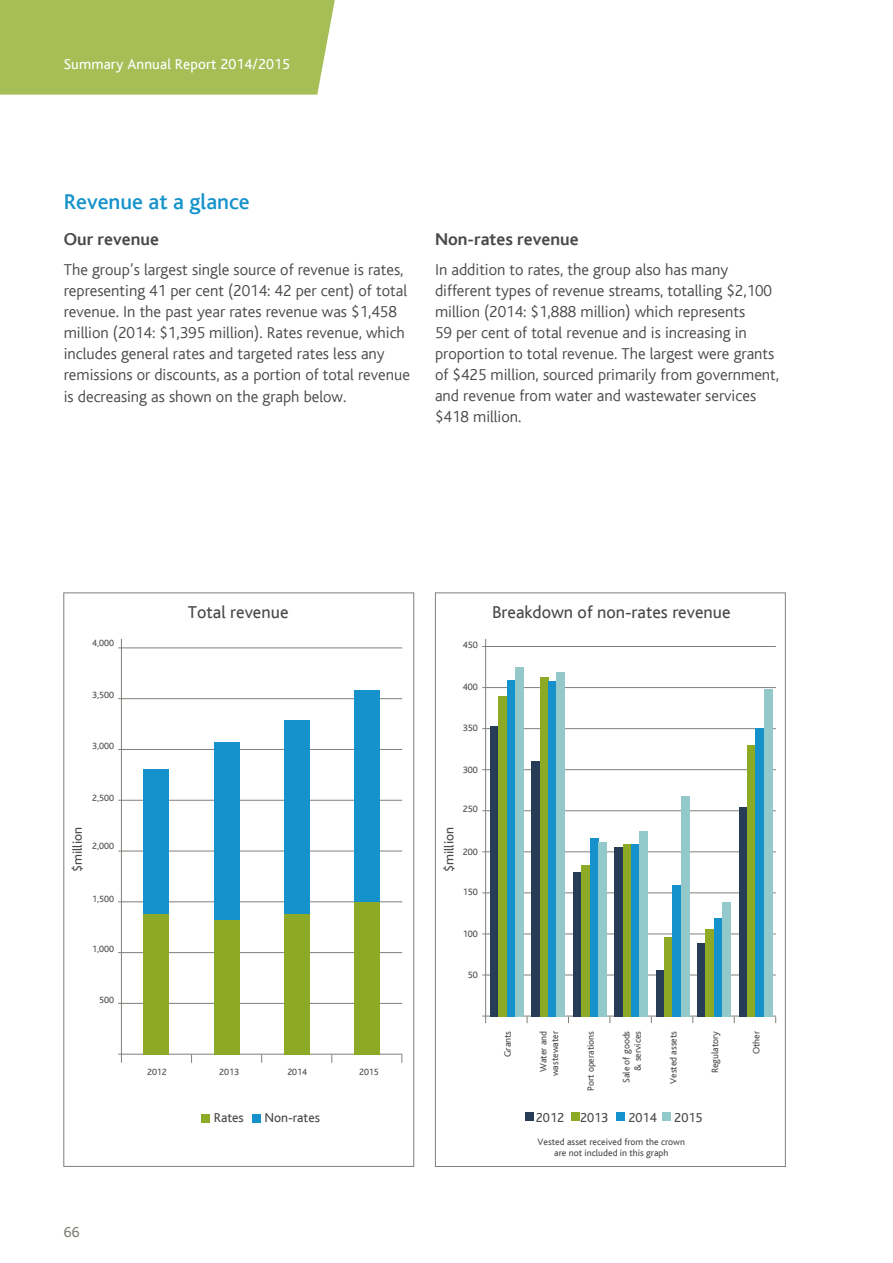
<style>
.page{position:relative;width:893px;height:1263px;background:#fff}
.page>*{position:absolute;margin:0;border:0;box-sizing:border-box;transform-origin:0 0}
.BC4623_Article_Headi{font:500 22.5px "AC Bliss";color:#1592cb}
.H1_Graph{font:18px "AC Bliss";color:#4a4a49}
.BC4623_Article_Sub-h{font:700 18px "AC Bliss";color:#4a4a49}
.BC4623_Body_Copy_85{font:300 16.5px/21px "AC Bliss";color:#4a4a49}
.t1{font:15px "AC Bliss";letter-spacing:.01em;color:#fff}
.t2{font:15px "AC Bliss";color:#7d8179}
.H2_Graph{font:13.5px "AC Bliss";color:#4a4a49}
.H2_Graph-2{font:9.6px/11.6px "AC Bliss";color:#4a4a49;text-align:center}
.t3{font:9.45px "AC Bliss";color:#4a4a49}
</style>
<div class="page">
<div style="left:0;top:0;width:335px;height:95px;background:#a5be55"></div>
<div style="left:202px;top:1114px;width:8px;height:8px;background:#8daa26"></div>
<div style="left:252px;top:1114px;width:8px;height:8px;background:#1592cb"></div>
<hr style="left:118px;top:647px;width:284px;height:1px;background:#7d8179">
<hr style="left:118px;top:698px;width:284px;height:1px;background:#7d8179">
<hr style="left:118px;top:749px;width:284px;height:1px;background:#7d8179">
<hr style="left:118px;top:800px;width:284px;height:1px;background:#7d8179">
<hr style="left:118px;top:851px;width:284px;height:1px;background:#7d8179">
<hr style="left:118px;top:901px;width:284px;height:1px;background:#7d8179">
<hr style="left:118px;top:952px;width:284px;height:1px;background:#7d8179">
<hr style="left:118px;top:1003px;width:284px;height:1px;background:#7d8179">
<hr style="left:118px;top:1054px;width:284px;height:1px;background:#7d8179">
<div style="left:144px;top:769px;width:25px;height:285px;background:#1592cb"></div>
<div style="left:214px;top:742px;width:25px;height:312px;background:#1592cb"></div>
<div style="left:284px;top:720px;width:26px;height:334px;background:#1592cb"></div>
<div style="left:354px;top:690px;width:26px;height:364px;background:#1592cb"></div>
<hr style="left:121px;top:639px;width:1px;height:424px;background:#7d8179">
<div style="left:144px;top:914px;width:25px;height:140px;background:#8daa26"></div>
<div style="left:214px;top:920px;width:25px;height:134px;background:#8daa26"></div>
<div style="left:284px;top:914px;width:26px;height:140px;background:#8daa26"></div>
<div style="left:354px;top:902px;width:26px;height:152px;background:#8daa26"></div>
<hr style="left:482px;top:687px;width:294px;height:1px;background:#7d8179">
<hr style="left:482px;top:646px;width:294px;height:1px;background:#7d8179">
<hr style="left:482px;top:728px;width:294px;height:1px;background:#7d8179">
<hr style="left:482px;top:769px;width:294px;height:1px;background:#7d8179">
<hr style="left:482px;top:810px;width:294px;height:1px;background:#7d8179">
<hr style="left:482px;top:851px;width:294px;height:1px;background:#7d8179">
<hr style="left:482px;top:892px;width:294px;height:1px;background:#7d8179">
<hr style="left:482px;top:933px;width:294px;height:1px;background:#7d8179">
<hr style="left:482px;top:975px;width:294px;height:1px;background:#7d8179">
<hr style="left:482px;top:1016px;width:294px;height:1px;background:#7d8179">
<hr style="left:485px;top:639px;width:1px;height:384px;background:#7d8179">
<div style="left:490px;top:726px;width:9px;height:290px;background:#273c57"></div>
<div style="left:499px;top:696px;width:8px;height:320px;background:#8daa26"></div>
<div style="left:507px;top:680px;width:8px;height:336px;background:#1592cb"></div>
<div style="left:515px;top:667px;width:9px;height:349px;background:#93c9ca"></div>
<div style="left:532px;top:761px;width:8px;height:255px;background:#273c57"></div>
<div style="left:540px;top:677px;width:8px;height:339px;background:#8daa26"></div>
<div style="left:548px;top:681px;width:9px;height:335px;background:#1592cb"></div>
<div style="left:557px;top:672px;width:8px;height:344px;background:#93c9ca"></div>
<div style="left:573px;top:872px;width:8px;height:144px;background:#273c57"></div>
<div style="left:581px;top:865px;width:9px;height:151px;background:#8daa26"></div>
<div style="left:590px;top:838px;width:8px;height:178px;background:#1592cb"></div>
<div style="left:598px;top:842px;width:9px;height:174px;background:#93c9ca"></div>
<div style="left:615px;top:847px;width:8px;height:169px;background:#273c57"></div>
<div style="left:623px;top:844px;width:8px;height:172px;background:#8daa26"></div>
<div style="left:631px;top:844px;width:9px;height:172px;background:#1592cb"></div>
<div style="left:640px;top:831px;width:8px;height:185px;background:#93c9ca"></div>
<div style="left:656px;top:970px;width:8px;height:46px;background:#273c57"></div>
<div style="left:664px;top:937px;width:9px;height:79px;background:#8daa26"></div>
<div style="left:673px;top:885px;width:8px;height:131px;background:#1592cb"></div>
<div style="left:681px;top:796px;width:8px;height:220px;background:#93c9ca"></div>
<div style="left:697px;top:943px;width:9px;height:73px;background:#273c57"></div>
<div style="left:706px;top:929px;width:8px;height:87px;background:#8daa26"></div>
<div style="left:714px;top:918px;width:8px;height:98px;background:#1592cb"></div>
<div style="left:722px;top:902px;width:9px;height:114px;background:#93c9ca"></div>
<div style="left:739px;top:806px;width:8px;height:210px;background:#273c57"></div>
<div style="left:747px;top:745px;width:9px;height:271px;background:#8daa26"></div>
<div style="left:756px;top:728px;width:8px;height:288px;background:#1592cb"></div>
<div style="left:764px;top:689px;width:8px;height:327px;background:#93c9ca"></div>
<div style="left:525px;top:1113px;width:8px;height:8px;background:#273c57"></div>
<div style="left:571px;top:1113px;width:8px;height:8px;background:#8daa26"></div>
<div style="left:617px;top:1113px;width:8px;height:8px;background:#1592cb"></div>
<div style="left:663px;top:1113px;width:8px;height:8px;background:#93c9ca"></div>
<p class="t1" style="left:64px;top:56px;width:228px">Summary Annual Report 2014/2015</p>
<p class="BC4623_Article_Headi" style="left:64px;top:190px;width:188px">Revenue at a glance</p>
<p class="BC4623_Article_Sub-h" style="left:64px;top:230px;width:97px">Our revenue</p>
<p class="BC4623_Body_Copy_85" style="left:64px;top:259px;width:348px">The group’s largest single source of revenue is rates, representing 41 per cent (2014: 42 per cent) of total revenue. In the past year rates revenue was $1,458 million (2014: $1,395 million). Rates revenue, which includes general rates and targeted rates less any remissions or discounts, as a portion of total revenue</p>
<p class="BC4623_Body_Copy_85" style="left:64px;top:386px;width:284px">is decreasing as shown on the graph below.</p>
<p class="BC4623_Article_Sub-h" style="left:435px;top:230px;width:145px">Non-rates revenue</p>
<p class="BC4623_Body_Copy_85" style="left:435px;top:259px;width:346px">In addition to rates, the group also has many different types of revenue streams, totalling $2,100 million (2014: $1,888 million) which represents<br>59 per cent of total revenue and is increasing in proportion to total revenue. The largest were grants of $425 million, sourced primarily from government, and revenue from water and wastewater services $418 million.</p>
<p class="t3" style="left:92px;top:638px;width:23px">4,000</p>
<p class="t3" style="left:92px;top:690px;width:23px">3,500</p>
<p class="t3" style="left:92px;top:741px;width:23px">3,000</p>
<p class="t3" style="left:92px;top:793px;width:23px">2,500</p>
<p class="H2_Graph" style="left:70px;top:872px;width:47px;rotate:-90deg">$million</p>
<p class="t3" style="left:92px;top:840px;width:23px">2,000</p>
<p class="t3" style="left:92px;top:894px;width:23px">1,500</p>
<p class="t3" style="left:92px;top:943px;width:23px">1,000</p>
<p class="t3" style="left:99px;top:995px;width:16px">500</p>
<p class="H1_Graph" style="left:188px;top:603px;width:102px">Total revenue</p>
<p class="t3" style="left:147px;top:1066px;width:21px">2012</p>
<p class="t3" style="left:219px;top:1066px;width:21px">2013</p>
<p class="t3" style="left:287px;top:1066px;width:21px">2014</p>
<p class="t3" style="left:359px;top:1066px;width:21px">2015</p>
<p class="H2_Graph" style="left:214px;top:1110px;width:32px">Rates</p>
<p class="H2_Graph" style="left:264px;top:1110px;width:57px">Non-rates</p>
<p class="t2" style="left:64px;top:1224px;width:17px">66</p>
<p class="H2_Graph-2" style="left:463px;top:639px;width:17px">450</p>
<p class="H2_Graph-2" style="left:463px;top:681px;width:17px">400</p>
<p class="H2_Graph-2" style="left:463px;top:723px;width:17px">350</p>
<p class="H2_Graph-2" style="left:463px;top:764px;width:17px">300</p>
<p class="H2_Graph" style="left:442px;top:872px;width:47px;rotate:-90deg">$million</p>
<p class="H2_Graph-2" style="left:463px;top:803px;width:17px">250</p>
<p class="H2_Graph-2" style="left:463px;top:846px;width:17px">200</p>
<p class="H2_Graph-2" style="left:463px;top:886px;width:17px">150</p>
<p class="H2_Graph-2" style="left:463px;top:928px;width:17px">100</p>
<p class="H2_Graph-2" style="left:468px;top:969px;width:12px">50</p>
<p class="H1_Graph" style="left:492px;top:603px;width:240px">Breakdown of non-rates revenue</p>
<p class="H2_Graph-2" style="left:502px;top:1057px;width:28px;rotate:-90deg">Grants</p>
<p class="H2_Graph-2" style="left:538px;top:1076px;width:47px;rotate:-90deg">Water and wastewater</p>
<p class="H2_Graph-2" style="left:585px;top:1091px;width:62px;rotate:-90deg">Port operations</p>
<p class="H2_Graph-2" style="left:621px;top:1083px;width:54px;text-align:right;rotate:-90deg">Sale of goods &amp; services</p>
<p class="H2_Graph-2" style="left:668px;top:1084px;width:55px;rotate:-90deg">Vested assets</p>
<p class="H2_Graph-2" style="left:709px;top:1073px;width:44px;rotate:-90deg">Regulatory</p>
<p class="H2_Graph-2" style="left:751px;top:1054px;width:25px;rotate:-90deg">Other</p>
<p class="H2_Graph" style="left:536px;top:1110px;width:30px">2012</p>
<p class="H2_Graph" style="left:580px;top:1110px;width:30px">2013</p>
<p class="H2_Graph" style="left:628px;top:1110px;width:30px">2014</p>
<p class="H2_Graph" style="left:674px;top:1110px;width:30px">2015</p>
<p class="H2_Graph-2" style="left:538px;top:1136px;width:149px">Vested asset received from the crown are not included in this graph</p>
</div>
